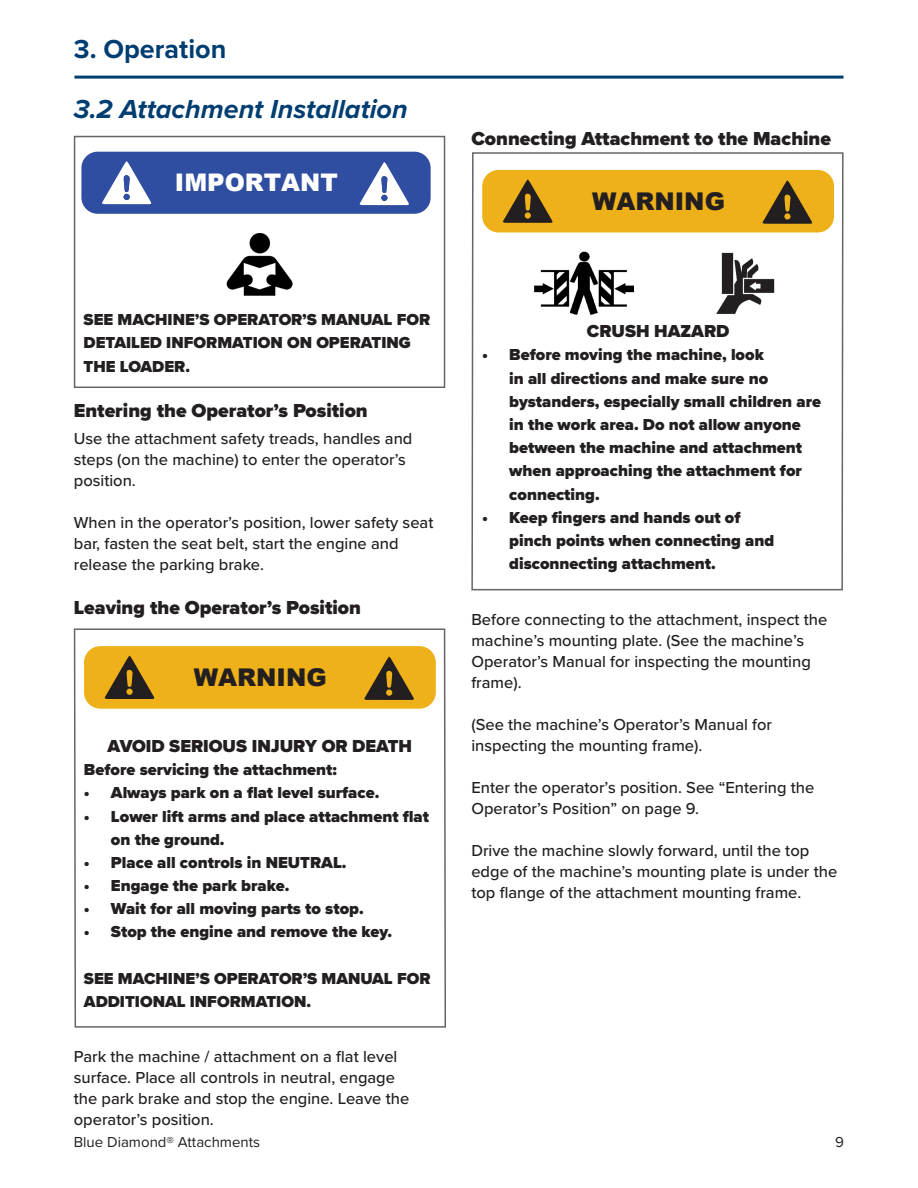
<style>
.page{position:relative;width:918px;height:1188px;background:#fff}
.page>*{position:absolute;margin:0;border:0;box-sizing:border-box;transform-origin:0 0}
.Header_Blue_Italic{font:italic 700 27px "Proxima Nova";color:#003d71}
.Chapter_Header_Blue{font:700 27px "Proxima Nova";color:#003d71}
.t1{font:900 24.45px "Arial";color:#231f20}
.t2{font:900 24.3px "Arial";color:#fff}
.Header_Black_Bold{font:900 19.5px "Proxima Nova";color:#231f20}
.Body{font:900 19.5px "Proxima Nova";color:#231f20}
.Warning_Header{font:900 18px "Proxima Nova";color:#231f20}
.Body-2{font:500 16.5px/21px "Proxima Nova";color:#231f20}
.Warning_Body{font:900 16.5px/23.2px "Proxima Nova";color:#231f20}
.t3{font:15px "Proxima Nova";color:#231f20}
</style>
<div class="page">
<hr style="left:74px;top:76px;width:770px;height:3px;background:#003d71">
<div style="left:81px;top:152px;width:350px;height:62px;background:#2f4ea1;border-radius:16px"></div>
<svg style="left:102px;top:161px;width:50px;height:43px"></svg>
<svg style="left:360px;top:162px;width:49px;height:43px"></svg>
<div style="left:74px;top:136px;width:371px;height:252px;border:2px solid #63656a"></div>
<img style="left:227px;top:233px;width:65px;height:63px">
<svg style="left:73px;top:628px;width:373px;height:400px"></svg>
<svg style="left:471px;top:152px;width:373px;height:439px"></svg>
<img style="left:535px;top:251px;width:98px;height:65px">
<img style="left:713px;top:251px;width:65px;height:65px">
<p class="Chapter_Header_Blue" style="left:74px;top:29px;width:154px">3. Operation</p>
<p class="Header_Blue_Italic" style="left:74px;top:88px;width:335px">3.2 Attachment Installation</p>
<p class="t2" style="left:175px;top:165px;width:165px">IMPORTANT</p>
<p class="Body" style="left:471px;top:124px;width:361px">Connecting Attachment to the Machine</p>
<p class="t1" style="left:592px;top:183px;width:135px">WARNING</p>
<p class="Warning_Body" style="left:84px;top:308px;width:348px">SEE MACHINE’S OPERATOR’S MANUAL FOR<br>DETAILED INFORMATION ON OPERATING<br>THE LOADER.</p>
<p class="Header_Black_Bold" style="left:74px;top:395px;width:295px">Entering the Operator’s Position</p>
<p class="Body-2" style="left:74px;top:428px;width:340px">Use the attachment safety treads, handles and steps (on the machine) to enter the operator’s position.</p>
<p class="Body-2" style="left:74px;top:512px;width:361px">When in the operator’s position, lower safety seat bar, fasten the seat belt, start the engine and release the parking brake.</p>
<p class="Header_Black_Bold" style="left:74px;top:593px;width:289px">Leaving the Operator’s Position</p>
<p class="t1" style="left:194px;top:660px;width:135px">WARNING</p>
<p class="Warning_Header" style="left:108px;top:733px;width:306px">AVOID SERIOUS INJURY OR DEATH</p>
<p class="Warning_Body" style="left:84px;top:758px;width:254px">Before servicing the attachment:</p>
<p class="Warning_Body" style="left:84px;top:781px;width:297px">• Always park on a flat level surface.</p>
<p class="Warning_Body" style="left:111px;top:804px;width:320px;text-indent:-27px">• Lower lift arms and place attachment flat on the ground.</p>
<p class="Warning_Body" style="left:84px;top:851px;width:264px">• Place all controls in NEUTRAL.</p>
<p class="Warning_Body" style="left:84px;top:874px;width:207px">• Engage the park brake.</p>
<p class="Warning_Body" style="left:84px;top:897px;width:281px">• Wait for all moving parts to stop.</p>
<p class="Warning_Body" style="left:84px;top:920px;width:310px">• Stop the engine and remove the key.</p>
<p class="Warning_Body" style="left:84px;top:967px;width:348px">SEE MACHINE’S OPERATOR’S MANUAL FOR<br>ADDITIONAL INFORMATION.</p>
<p class="Body-2" style="left:74px;top:1046px;width:337px">Park the machine / attachment on a flat level surface. Place all controls in neutral, engage the park brake and stop the engine. Leave the operator’s position.</p>
<p class="Warning_Header" style="left:587px;top:318px;width:144px">CRUSH HAZARD</p>
<p class="Warning_Body" style="left:509px;top:343px;width:313px;text-indent:-27px">• Before moving the machine, look<br>in all directions and make sure no bystanders, especially small children are in the work area. Do not allow anyone between the machine and attachment when approaching the attachment for connecting.</p>
<p class="Warning_Body" style="left:509px;top:506px;width:267px;text-indent:-27px">• Keep fingers and hands out of pinch points when connecting and disconnecting attachment.</p>
<p class="Body-2" style="left:471px;top:609px;width:357px">Before connecting to the attachment, inspect the machine’s mounting plate. (See the machine’s Operator’s Manual for inspecting the mounting frame).</p>
<p class="Body-2" style="left:471px;top:714px;width:302px">(See the machine’s Operator’s Manual for inspecting the mounting frame).</p>
<p class="Body-2" style="left:471px;top:777px;width:345px">Enter the operator’s position. See “Entering the<br>Operator’s Position” on page 9.</p>
<p class="Body-2" style="left:471px;top:840px;width:367px">Drive the machine slowly forward, until the top edge of the machine’s mounting plate is under the top flange of the attachment mounting frame.</p>
<p class="t3" style="left:74px;top:1131px;width:188px">Blue Diamond® Attachments</p>
<p class="t3" style="left:835px;top:1131px;width:10px">9</p>
</div>
